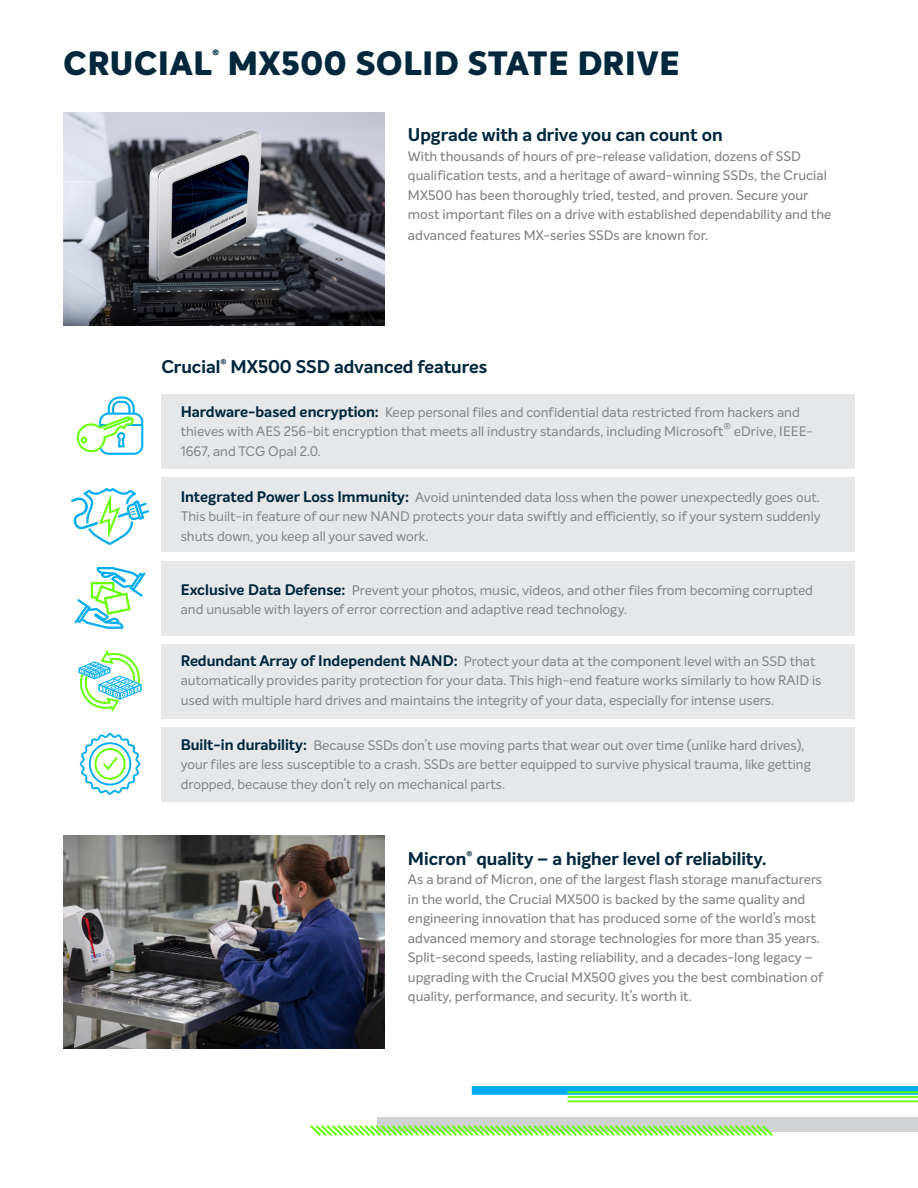
<style>
.page{position:relative;width:918px;height:1188px;background:#fff}
.page>*{position:absolute;margin:0;border:0;box-sizing:border-box;transform-origin:0 0}
.t1{font:800 33px "Intelo";letter-spacing:.025em;color:#00273b}
.none{font:700 18px "Intelo Alt";color:#00273b}
.t2{font:13.5px/19.5px "Intelo Alt";color:#808285}
.t3{font:500 13.5px/19.5px "Intelo Alt";color:#808285}
.t4{font:800 11.4px "Intelo";color:#00273b}
.s1{font-family:"Intelo";font-weight:700;font-size:15px;color:#00273b}
</style>
<div class="page">
<div style="left:377px;top:1117px;width:541px;height:15px;background:#d1d2d4"></div>
<div style="left:472px;top:1086px;width:446px;height:9px;background:#00adf0"></div>
<svg style="left:310px;top:1125px;width:463px;height:11px"></svg>
<hr style="left:568px;top:1100px;width:350px;height:2px;background:#6f0">
<hr style="left:568px;top:1096px;width:350px;height:2px;background:#6f0">
<hr style="left:568px;top:1091px;width:350px;height:2px;background:#6f0">
<img style="left:64px;top:836px;width:321px;height:213px">
<img style="left:64px;top:112px;width:321px;height:213px">
<div style="left:161px;top:394px;width:693px;height:74px;background:#e6e7e9"></div>
<div style="left:161px;top:477px;width:693px;height:75px;background:#e6e7e9"></div>
<div style="left:161px;top:561px;width:693px;height:74px;background:#e6e7e9"></div>
<div style="left:161px;top:644px;width:694px;height:75px;background:#e6e7e9"></div>
<div style="left:161px;top:728px;width:693px;height:74px;background:#e6e7e9"></div>
<svg style="left:71px;top:488px;width:78px;height:57px"></svg>
<svg style="left:78px;top:650px;width:64px;height:62px"></svg>
<svg style="left:77px;top:396px;width:66px;height:59px"></svg>
<svg style="left:80px;top:733px;width:60px;height:62px"></svg>
<svg style="left:75px;top:567px;width:70px;height:62px"></svg>
<p class="t1" style="left:64px;top:42px;width:150px">CRUCIAL</p>
<p class="t4" style="left:213px;top:46px;width:8px">®</p>
<p class="t1" style="left:228px;top:42px;width:453px">MX500 SOLID STATE DRIVE</p>
<p class="none" style="left:408px;top:123px;width:316px">Upgrade with a drive you can count on</p>
<p class="t3" style="left:408px;top:146px;width:425px">With thousands of hours of pre-release validation, dozens of SSD qualification tests, and a heritage of award-winning SSDs, the Crucial MX500 has been thoroughly tried, tested, and proven. Secure your most important files on a drive with established dependability and the</p>
<p class="t3" style="left:408px;top:226px;width:302px">advanced features MX-series SSDs are known for.</p>
<p class="none" style="left:161px;top:355px;width:327px">Crucial<sup>®</sup> MX500 SSD advanced features</p>
<p class="t2" style="left:181px;top:402px;width:634px"><span class="s1">Hardware-based encryption:</span> Keep personal files and confidential data restricted from hackers and thieves with AES 256-bit encryption that meets all industry standards, including Microsoft® eDrive, IEEE-<br>1667, and TCG Opal 2.0.</p>
<p class="t2" style="left:181px;top:487px;width:642px;text-align:justify"><span class="s1">Integrated Power Loss Immunity:</span> Avoid unintended data loss when the power unexpectedly goes out.<br>This built-in feature of our new NAND protects your data swiftly and efficiently, so if your system suddenly shuts down, you keep all your saved work.</p>
<p class="t2" style="left:181px;top:580px;width:634px"><span class="s1">Exclusive Data Defense:</span> Prevent your photos, music, videos, and other files from becoming corrupted and unusable with layers of error correction and adaptive read technology.</p>
<p class="t2" style="left:181px;top:651px;width:642px"><span class="s1">Redundant Array of Independent NAND:</span> Protect your data at the component level with an SSD that automatically provides parity protection for your data. This high-end feature works similarly to how RAID is used with multiple hard drives and maintains the integrity of your data, especially for intense users.</p>
<p class="t2" style="left:181px;top:735px;width:632px"><span class="s1">Built-in durability:</span> Because SSDs don’t use moving parts that wear out over time (unlike hard drives), your files are less susceptible to a crash. SSDs are better equipped to survive physical trauma, like getting dropped, because they don’t rely on mechanical parts.</p>
<p class="none" style="left:408px;top:847px;width:360px">Micron<sup>®</sup> quality – a higher level of reliability.</p>
<p class="t3" style="left:408px;top:870px;width:417px">As a brand of Micron, one of the largest flash storage manufacturers in the world, the Crucial MX500 is backed by the same quality and engineering innovation that has produced some of the world’s most advanced memory and storage technologies for more than 35 years.<br>Split-second speeds, lasting reliability, and a decades-long legacy – upgrading with the Crucial MX500 gives you the best combination of quality, performance, and security. It’s worth it.</p>
</div>
